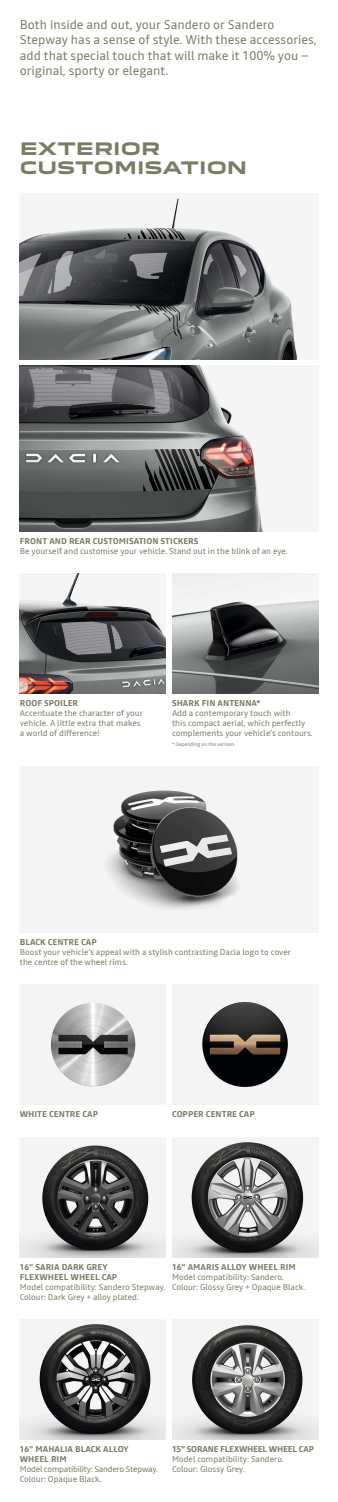
<style>
.page{position:relative;width:338px;height:1502px;background:#fff}
.page>*{position:absolute;margin:0;border:0;box-sizing:border-box;transform-origin:0 0}
.t1{font:700 16.8px/18.3px "Dacia Block Extended";color:#777e66}
.t2{font:12.6px/15.6px "Read";color:#777e66}
.t3{font:8.4px/9.9px "Read";color:#777e66}
.t4{font:700 8.4px/9.9px "Read";color:#777e66}
.t5{font:700 8.4px "Read";letter-spacing:-.025em;color:#777e66}
.t6{font:5.1px "Read";color:#777e66}
</style>
<div class="page">
<img style="left:20px;top:197px;width:279px;height:162px">
<img style="left:20px;top:365px;width:245px;height:166px">
<img style="left:20px;top:573px;width:146px;height:120px">
<img style="left:172px;top:573px;width:146px;height:120px">
<img style="left:172px;top:1319px;width:146px;height:120px">
<img style="left:20px;top:1319px;width:146px;height:120px">
<img style="left:172px;top:1137px;width:146px;height:120px">
<img style="left:20px;top:1137px;width:146px;height:120px">
<img style="left:20px;top:984px;width:146px;height:120px">
<img style="left:172px;top:984px;width:146px;height:120px">
<img style="left:20px;top:766px;width:298px;height:166px">
<h2 class="t2" style="left:20px;top:16px;width:298px">Both inside and out, your Sandero or Sandero Stepway has a sense of style. With these accessories, add that special touch that will make it 100% you – original, sporty or elegant.</h2>
<h1 class="t1" style="left:20px;top:140px;width:229px">EXTERIOR<br>CUSTOMISATION</h1>
<p class="t4" style="left:20px;top:536px;width:180px">FRONT AND REAR CUSTOMISATION STICKERS</p>
<p class="t3" style="left:20px;top:546px;width:269px">Be yourself and customise your vehicle. Stand out in the blink of an eye.</p>
<p class="t4" style="left:20px;top:698px;width:60px">ROOF SPOILER</p>
<p class="t3" style="left:20px;top:708px;width:124px">Accentuate the character of your vehicle. A little extra that makes a world of difference!</p>
<p class="t4" style="left:172px;top:698px;width:90px">SHARK FIN ANTENNA*</p>
<p class="t3" style="left:172px;top:708px;width:142px">Add a contemporary touch with<br>this compact aerial, which perfectly complements your vehicle’s contours.</p>
<p class="t6" style="left:172px;top:741px;width:64px">* Depending on the version.</p>
<p class="t4" style="left:20px;top:937px;width:78px">BLACK CENTRE CAP</p>
<p class="t3" style="left:20px;top:947px;width:272px">Boost your vehicle’s appeal with a stylish contrasting Dacia logo to cover the centre of the wheel rims.</p>
<p class="t4" style="left:20px;top:1109px;width:80px">WHITE CENTRE CAP</p>
<p class="t4" style="left:172px;top:1109px;width:84px">COPPER CENTRE CAP</p>
<p class="t4" style="left:20px;top:1262px;width:99px">16” SARIA DARK GREY<br>FLEXWHEEL WHEEL CAP</p>
<p class="t3" style="left:20px;top:1282px;width:147px">M odel compatibility: Sandero Stepway.<br>Colour: Dark Grey + alloy plated.</p>
<p class="t4" style="left:172px;top:1262px;width:125px">16” AMARIS ALLOY WHEEL RIM</p>
<p class="t3" style="left:172px;top:1272px;width:135px">M odel compatibility: Sandero.<br>Colour: Glossy Grey + Opaque Black.</p>
<p class="t4" style="left:20px;top:1444px;width:110px">16” MAHALIA BLACK ALLOY<br>WHEEL RIM</p>
<p class="t3" style="left:20px;top:1464px;width:140px">M odel compatibility: Sandero Stepway.<br>Colour: Opaque Black.</p>
<p class="t5" style="left:172px;top:1443px;width:143px">15” SORANE FLEXWHEEL WHEEL CAP</p>
<p class="t3" style="left:172px;top:1454px;width:113px">M odel compatibility: Sandero.<br>Colour: Glossy Grey.</p>
</div>
